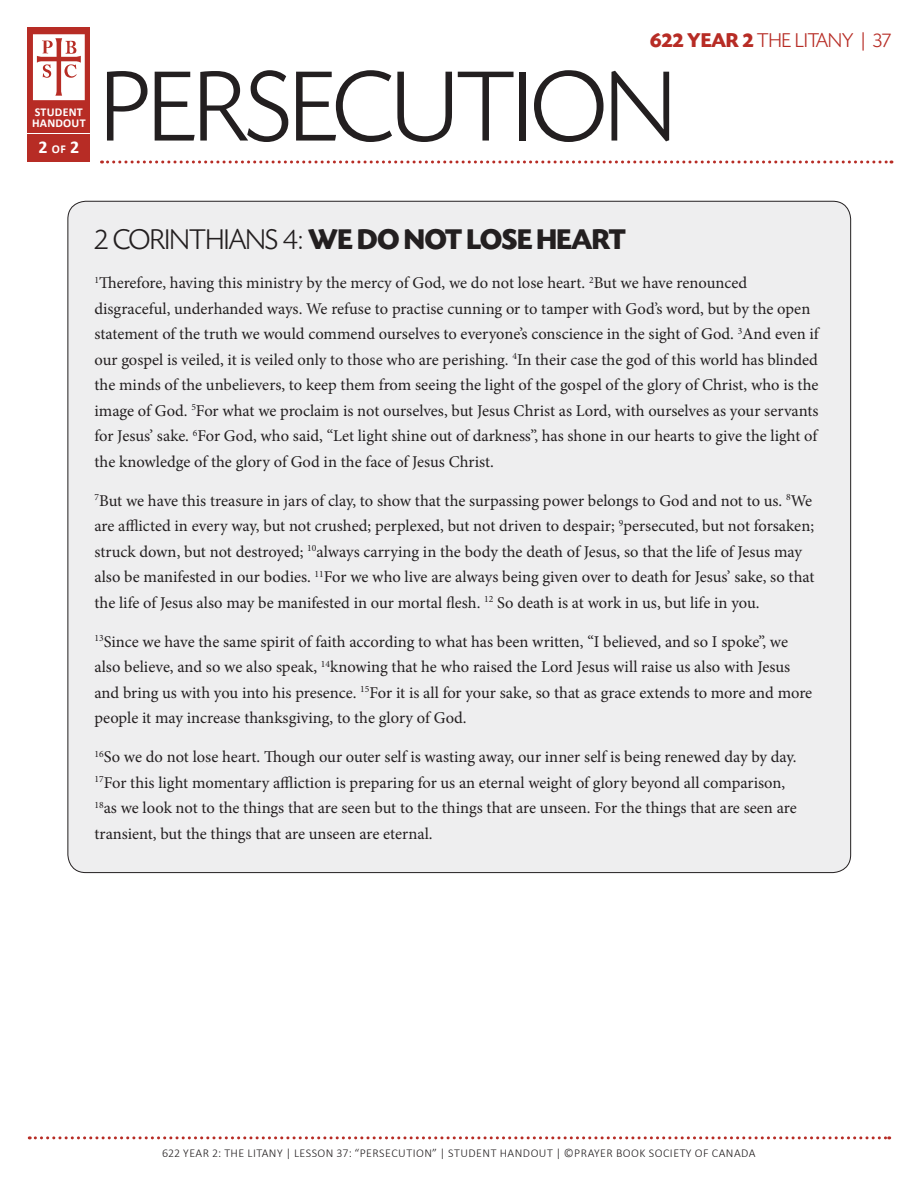
<style>
.page{position:relative;width:918px;height:1188px;background:#fff}
.page>*{position:absolute;margin:0;border:0;box-sizing:border-box;transform-origin:0 0}
.t1{font:300 105px "Today SHOP";color:#231f20}
.t2{font:700 30px "Today SHOP";color:#231f20}
.t3{font:300 21px "Today SHOP";letter-spacing:.01em;color:#b72c25}
.t4{font:700 18px "Calibri";color:#fff}
.t5{font:16.5px/25.5px "Minion Pro";letter-spacing:-.005em;color:#231f20}
.t6{font:300 12px "Calibri";letter-spacing:.04em;color:#231f20}
.t7{font:700 12px/10.5px "Calibri";letter-spacing:.02em;color:#fff}
.s1{font-size:12px}
.s2{font-weight:700}
.s3{font-family:"Calibri"}
.s4{font-weight:300}
</style>
<div class="page">
<div style="left:28px;top:27px;width:62px;height:135px;background:#b72c25"></div>
<hr style="left:26px;top:133px;width:64px;height:1px;background:#fff">
<svg style="left:102px;top:160px;width:790px;height:4px"></svg>
<svg style="left:33px;top:34px;width:52px;height:66px;background:#efd2d1"></svg>
<svg style="left:29px;top:1136px;width:861px;height:3px"></svg>
<div style="left:68px;top:201px;width:783px;height:672px;background:#eeeeef;border-radius:18px"></div>
<p class="t7" style="left:32px;top:107px;width:55px">STUDENT<br>HANDOUT</p>
<p class="t4" style="left:38px;top:136px;width:42px">2 <span class="s1">OF</span> 2</p>
<p class="t3" style="left:650px;top:30px;width:242px"><span class="s2">622 YEAR 2</span> THE LITANY <span class="s3">|</span> 37</p>
<h1 class="t1" style="left:102px;top:52px;width:575px">PERSECUTION</h1>
<h2 class="t2" style="left:94px;top:224px;width:532px"><span class="s4">2 CORINTHIANS 4:</span> WE DO NOT LOSE HEART</h2>
<p class="t5" style="left:94px;top:270px;width:726px"><sup>1</sup>Therefore, having this ministry by the mercy of God, we do not lose heart. <sup>2</sup>But we have renounced disgraceful, underhanded ways. We refuse to practise cunning or to tamper with God’s word, but by the open statement of the truth we would commend ourselves to everyone’s conscience in the sight of God. <sup>3</sup>And even if our gospel is veiled, it is veiled only to those who are perishing. <sup>4</sup>In their case the god of this world has blinded the minds of the unbelievers, to keep them from seeing the light of the gospel of the glory of Christ, who is the image of God. <sup>5</sup>For what we proclaim is not ourselves, but Jesus Christ as Lord, with ourselves as your servants for Jesus’ sake. <sup>6</sup>For God, who said, “Let light shine out of darkness”, has shone in our hearts to give the light of the knowledge of the glory of God in the face of Jesus Christ.</p>
<p class="t5" style="left:94px;top:488px;width:721px"><sup>7</sup>But we have this treasure in jars of clay, to show that the surpassing power belongs to God and not to us. <sup>8</sup>We are afflicted in every way, but not crushed; perplexed, but not driven to despair; <sup>9</sup>persecuted, but not forsaken; struck down, but not destroyed; <sup>10</sup>always carrying in the body the death of Jesus, so that the life of Jesus may also be manifested in our bodies. <sup>11</sup>For we who live are always being given over to death for Jesus’ sake, so that the life of Jesus also may be manifested in our mortal flesh. <sup>12</sup> So death is at work in us, but life in you.</p>
<p class="t5" style="left:94px;top:629px;width:719px"><sup>13</sup>Since we have the same spirit of faith according to what has been written, “I believed, and so I spoke”, we also believe, and so we also speak, <sup>14</sup>knowing that he who raised the Lord Jesus will raise us also with Jesus and bring us with you into his presence. <sup>15</sup>For it is all for your sake, so that as grace extends to more and more people it may increase thanksgiving, to the glory of God.</p>
<p class="t5" style="left:94px;top:744px;width:704px"><sup>16</sup>So we do not lose heart. Though our outer self is wasting away, our inner self is being renewed day by day.<br><sup>17</sup>For this light momentary affliction is preparing for us an eternal weight of glory beyond all comparison, <sup>18</sup>as we look not to the things that are seen but to the things that are unseen. For the things that are seen are transient, but the things that are unseen are eternal.</p>
<p class="t6" style="left:162px;top:1146px;width:595px">622 YEAR 2: THE LITANY | LESSON 37: “PERSECUTION” | STUDENT HANDOUT | ©PRAYER BOOK SOCIETY OF CANADA</p>
</div>
